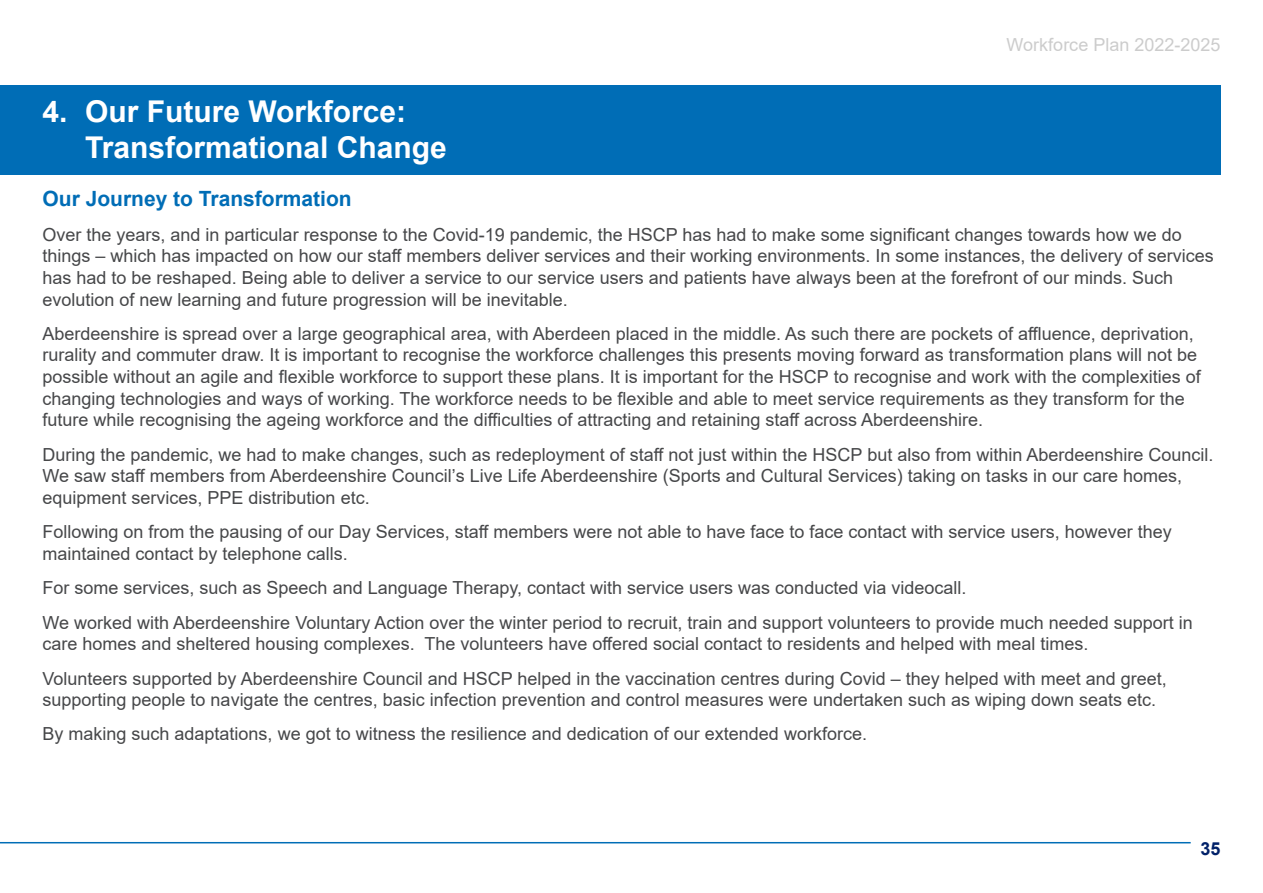
<style>
.page{position:relative;width:1263px;height:893px;background:#fff}
.page>*{position:absolute;margin:0;border:0;box-sizing:border-box;transform-origin:0 0}
.AHSCP_-_Section_Head{font:700 30px/36px "Arial";color:#fff}
.AHSCP_-_WFP_-_Header{font:700 21px "Arial";color:#006db6}
.AHSC_-_WFP_-_Body_Te{font:18px/21.6px "Arial";color:#464749}
.t1{font:18px "Arial";color:#ccc}
.t2{font:700 18px "Arial";color:#012169}
</style>
<div class="page">
<hr style="left:0;top:842px;width:1191px;height:1px;background:#006db6">
<div style="left:0;top:85px;width:1220px;height:90px;background:#006db6"></div>
<p class="t1" style="left:1007px;top:32px;width:215px">Workforce Plan 2022-2025</p>
<p class="AHSCP_-_Section_Head" style="left:85px;top:94px;width:363px;text-indent:-43px">4. Our Future Workforce:<br>Transformational Change</p>
<p class="AHSCP_-_WFP_-_Header" style="left:43px;top:184px;width:311px">Our Journey to Transformation</p>
<p class="AHSC_-_WFP_-_Body_Te" style="left:43px;top:223px;width:1173px">Over the years, and in particular response to the Covid-19 pandemic, the HSCP has had to make some significant changes towards how we do things – which has impacted on how our staff members deliver services and their working environments. In some instances, the delivery of services has had to be reshaped. Being able to deliver a service to our service users and patients have always been at the forefront of our minds. Such evolution of new learning and future progression will be inevitable.</p>
<p class="AHSC_-_WFP_-_Body_Te" style="left:43px;top:323px;width:1160px">Aberdeenshire is spread over a large geographical area, with Aberdeen placed in the middle. As such there are pockets of affluence, deprivation, rurality and commuter draw. It is important to recognise the workforce challenges this presents moving forward as transformation plans will not be possible without an agile and flexible workforce to support these plans. It is important for the HSCP to recognise and work with the complexities of changing technologies and ways of working. The workforce needs to be flexible and able to meet service requirements as they transform for the future while recognising the ageing workforce and the difficulties of attracting and retaining staff across Aberdeenshire.</p>
<p class="AHSC_-_WFP_-_Body_Te" style="left:43px;top:443px;width:1172px">During the pandemic, we had to make changes, such as redeployment of staff not just within the HSCP but also from within Aberdeenshire Council.<br>We saw staff members from Aberdeenshire Council’s Live Life Aberdeenshire (Sports and Cultural Services) taking on tasks in our care homes, equipment services, PPE distribution etc.</p>
<p class="AHSC_-_WFP_-_Body_Te" style="left:43px;top:521px;width:1131px">Following on from the pausing of our Day Services, staff members were not able to have face to face contact with service users, however they maintained contact by telephone calls.</p>
<p class="AHSC_-_WFP_-_Body_Te" style="left:43px;top:577px;width:925px">For some services, such as Speech and Language Therapy, contact with service users was conducted via videocall.</p>
<p class="AHSC_-_WFP_-_Body_Te" style="left:43px;top:611px;width:1152px">We worked with Aberdeenshire Voluntary Action over the winter period to recruit, train and support volunteers to provide much needed support in care homes and sheltered housing complexes. The volunteers have offered social contact to residents and helped with meal times.</p>
<p class="AHSC_-_WFP_-_Body_Te" style="left:43px;top:667px;width:1126px">Volunteers supported by Aberdeenshire Council and HSCP helped in the vaccination centres during Covid – they helped with meet and greet, supporting people to navigate the centres, basic infection prevention and control measures were undertaken such as wiping down seats etc.</p>
<p class="AHSC_-_WFP_-_Body_Te" style="left:43px;top:723px;width:826px">By making such adaptations, we got to witness the resilience and dedication of our extended workforce.</p>
<p class="t2" style="left:1200px;top:836px;width:22px">35</p>
</div>
